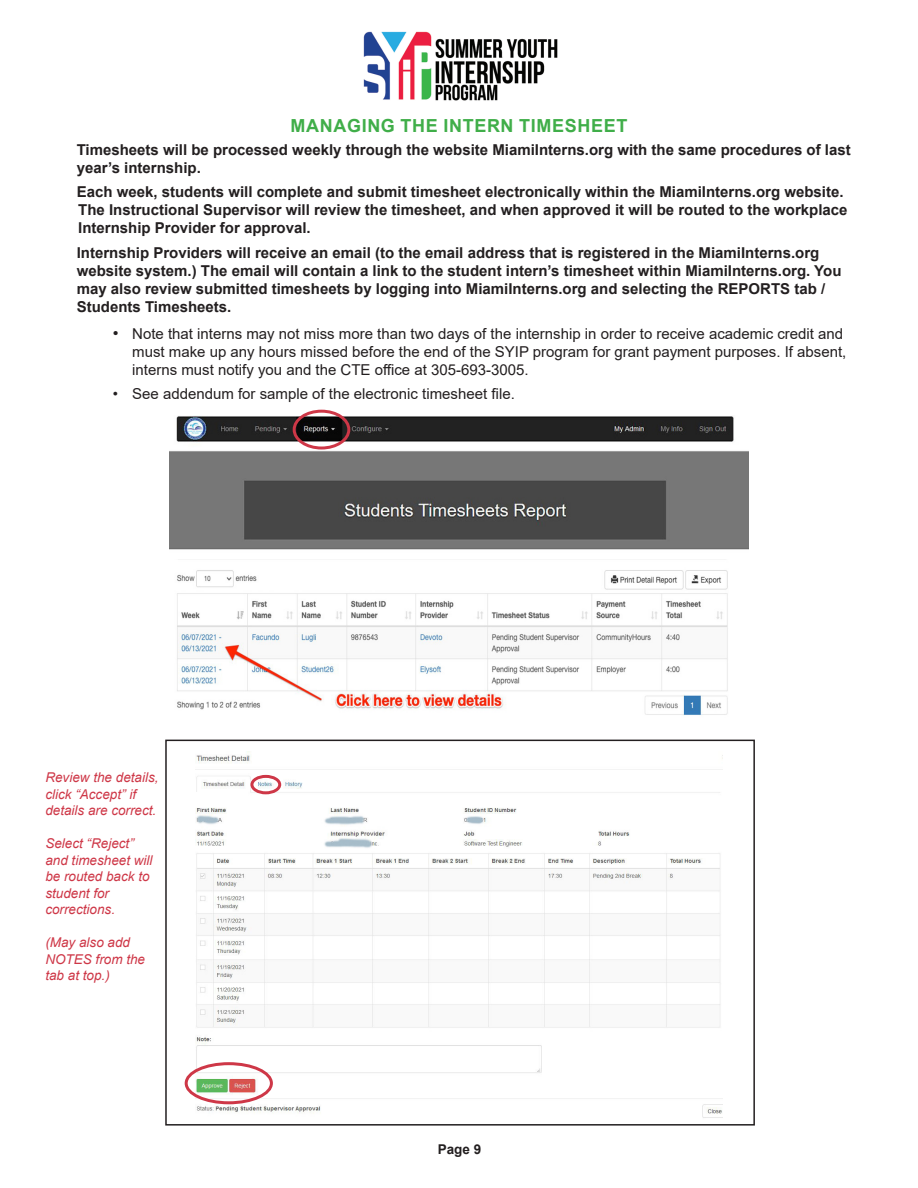
<style>
.page{position:relative;width:918px;height:1188px;background:#fff}
.page>*{position:absolute;margin:0;border:0;box-sizing:border-box;transform-origin:0 0}
.t1{font:700 18px "Arial";letter-spacing:.035em;color:#40ae49}
.Sub_head{font:700 15px/18px "Arial";color:#231f20}
.t2{font:15px/18px "Arial";color:#231f20}
.t3{font:italic 13.5px/16.5px "Arial";color:#ce3747}
.t4{font:700 13.5px "Arial";color:#231f20}
.s1{font-size:16.5px}
</style>
<div class="page">
<img style="left:170px;top:416px;width:578px;height:134px">
<div style="left:293px;top:410px;width:57px;height:40px;border:3px solid #ce3747;border-radius:50%"></div>
<img style="left:196px;top:751px;width:526px;height:367px">
<div style="left:165px;top:740px;width:590px;height:386px;border:2px solid #231f20"></div>
<div style="left:185px;top:1062px;width:88px;height:42px;border:3px solid #ce3747;border-radius:50%"></div>
<div style="left:250px;top:775px;width:31px;height:19px;border:3px solid #ce3747;border-radius:50%"></div>
<img style="left:177px;top:570px;width:551px;height:146px">
<img style="left:363px;top:31px;width:195px;height:70px">
<p class="t1" style="left:291px;top:113px;width:338px">MANAGING THE INTERN TIMESHEET</p>
<p class="Sub_head" style="left:77px;top:141px;width:776px">Timesheets will be processed weekly through the website MiamiInterns.org with the same procedures of last year’s internship.</p>
<p class="Sub_head" style="left:77px;top:183px;width:772px">Each week, students will complete and submit timesheet electronically within the MiamiInterns.org website.<br>The Instructional Supervisor will review the timesheet, and when approved it will be routed to the workplace<br>Internship Provider for approval.</p>
<p class="Sub_head" style="left:77px;top:244px;width:766px">Internship Providers will receive an email (to the email address that is registered in the MiamiInterns.org website system.) The email will contain a link to the student intern’s timesheet within MiamiInterns.org. You may also review submitted timesheets by logging into MiamiInterns.org and selecting the REPORTS tab / Students Timesheets.</p>
<p class="t2" style="left:132px;top:324px;width:716px;text-indent:-20px"><span class="s1">•</span> Note that interns may not miss more than two days of the internship in order to receive academic credit and must make up any hours missed before the end of the SYIP program for grant payment purposes. If absent, interns must notify you and the CTE office at 305-693-3005.</p>
<p class="t2" style="left:113px;top:385px;width:404px">• See addendum for sample of the electronic timesheet file.</p>
<p class="t3" style="left:45px;top:769px;width:115px">Review the details, click “Accept” if details are correct.</p>
<p class="t3" style="left:45px;top:835px;width:109px">Select “Reject” and timesheet will be routed back to student for</p>
<p class="t3" style="left:45px;top:901px;width:71px">corrections.</p>
<p class="t3" style="left:45px;top:934px;width:101px">(May also add<br>NOTES from the tab at top.)</p>
<p class="t4" style="left:438px;top:1140px;width:45px">Page 9</p>
</div>
